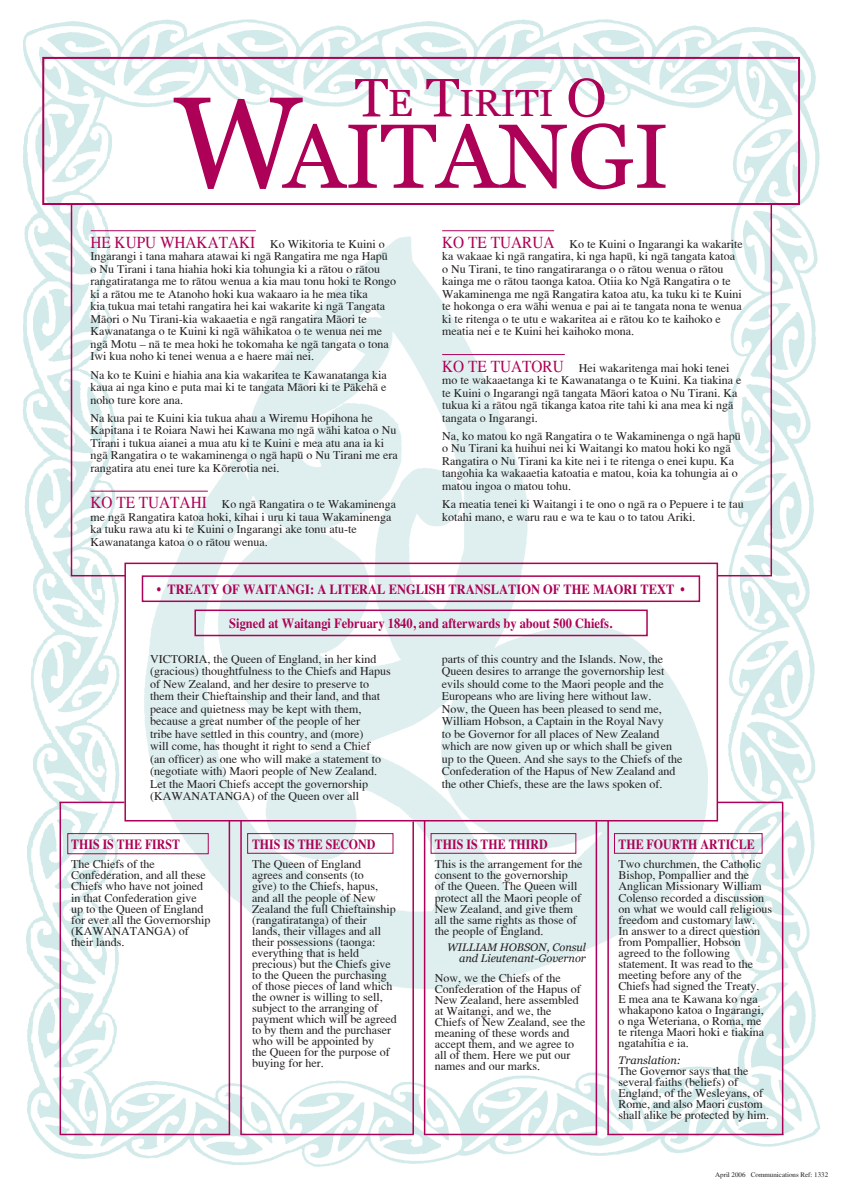
<style>
.page{position:relative;width:842px;height:1191px;background:#fff}
.page>*{position:absolute;margin:0;border:0;box-sizing:border-box;transform-origin:0 0}
.t1{font:91px "Georgia";color:#ac0157}
.t2{font:37.8px "Georgia";color:#ac0157}
.t3{font:700 14px "Hi Manokalanipo";color:#ac0157;scale:.89 1}
.t4{font:700 14px "Hi Manokalanipo";color:#ac0157;scale:.85 1}
.t5{font:12px/11px "Hi Manokalanipo Roman";color:#231f20}
.t6{font:italic 11px/11px "Georgia";color:#231f20;text-align:right}
.t7{font:7px "Hi Manokalanipo Roman";color:#231f20}
.s1{font-size:54px}
.s2{font-size:130px}
.s3{font-size:17px;color:#ac0157}
</style>
<div class="page">
<img style="left:22px;top:19px;width:799px;height:1148px">
<div style="left:124px;top:562px;width:594px;height:259px;border:2px solid #ac0157"></div>
<div style="left:142px;top:575px;width:558px;height:27px;border:2px solid #ac0157"></div>
<div style="left:194px;top:609px;width:454px;height:27px;border:2px solid #ac0157"></div>
<hr style="left:71px;top:204px;width:1px;height:372px;background:#ac0157">
<hr style="left:71px;top:575px;width:54px;height:1px;background:#ac0157">
<hr style="left:770px;top:203px;width:2px;height:373px;background:#ac0157">
<hr style="left:717px;top:575px;width:55px;height:1px;background:#ac0157">
<hr style="left:60px;top:801px;width:64px;height:2px;background:#ac0157">
<hr style="left:60px;top:802px;width:1px;height:332px;background:#ac0157">
<hr style="left:60px;top:1133px;width:170px;height:2px;background:#ac0157">
<hr style="left:229px;top:820px;width:1px;height:314px;background:#ac0157">
<hr style="left:240px;top:820px;width:2px;height:314px;background:#ac0157">
<hr style="left:412px;top:821px;width:2px;height:313px;background:#ac0157">
<hr style="left:424px;top:820px;width:1px;height:314px;background:#ac0157">
<hr style="left:596px;top:821px;width:1px;height:313px;background:#ac0157">
<hr style="left:240px;top:1133px;width:174px;height:2px;background:#ac0157">
<hr style="left:424px;top:1133px;width:173px;height:2px;background:#ac0157">
<hr style="left:717px;top:801px;width:66px;height:2px;background:#ac0157">
<hr style="left:607px;top:820px;width:2px;height:314px;background:#ac0157">
<hr style="left:782px;top:802px;width:1px;height:332px;background:#ac0157">
<hr style="left:607px;top:1133px;width:176px;height:2px;background:#ac0157">
<hr style="left:91px;top:230px;width:165px;height:1px;background:#ac0157">
<hr style="left:90px;top:491px;width:118px;height:1px;background:#ac0157">
<hr style="left:442px;top:230px;width:112px;height:1px;background:#ac0157">
<hr style="left:442px;top:354px;width:123px;height:1px;background:#ac0157">
<div style="left:42px;top:57px;width:758px;height:148px;border:2px solid #ac0157"></div>
<div style="left:67px;top:833px;width:142px;height:21px;border:1px solid #ac0157"></div>
<div style="left:247px;top:833px;width:146px;height:20px;border:1px solid #ac0157"></div>
<div style="left:431px;top:833px;width:145px;height:20px;border:1px solid #ac0157"></div>
<div style="left:614px;top:833px;width:149px;height:20px;border:1px solid #ac0157"></div>
<h2 class="t2" style="left:355px;top:82px;width:253px"><span class="s1">T</span>E <span class="s1">T</span>IRITI <span class="s1">O</span></h2>
<h1 class="t1" style="left:174px;top:105px;width:497px"><span class="s2">W</span>AITANGI</h1>
<p class="t5" style="left:90px;top:237px;width:307px;line-height:12.5px"><span class="s3">HE KUPU WHAKATAKI</span> Ko Wikitoria te Kuini o Ingarangi i tana mahara atawai ki ngä Rangatira me nga Hapü o Nu Tirani i tana hiahia hoki kia tohungia ki a rätou o rätou rangatiratanga me to rätou wenua a kia mau tonu hoki te Rongo ki a rätou me te Atanoho hoki kua wakaaro ia he mea tika<br>kia tukua mai tetahi rangatira hei kai wakarite ki ngä Tangata Mäori o Nu Tirani-kia wakaaetia e ngä rangatira Mäori te Kawanatanga o te Kuini ki ngä wähikatoa o te wenua nei me ngä Motu – nä te mea hoki he tokomaha ke ngä tangata o tona Iwi kua noho ki tenei wenua a e haere mai nei.</p>
<p class="t5" style="left:90px;top:368px;width:298px;line-height:12.5px;text-align:justify">Na ko te Kuini e hiahia ana kia wakaritea te Kawanatanga kia kaua ai nga kino e puta mai ki te tangata Mäori ki te Päkehä e noho ture kore ana.</p>
<p class="t5" style="left:90px;top:411px;width:309px;line-height:12.5px">Na kua pai te Kuini kia tukua ahau a Wiremu Hopihona he Kapitana i te Roiara Nawi hei Kawana mo ngä wähi katoa o Nu Tirani i tukua aianei a mua atu ki te Kuini e mea atu ana ia ki ngä Rangatira o te wakaminenga o ngä hapü o Nu Tirani me era rangatira atu enei ture ka Körerotia nei.</p>
<p class="t5" style="left:90px;top:498px;width:307px;line-height:12.5px"><span class="s3">KO TE TUATAHI</span> Ko ngä Rangatira o te Wakaminenga me ngä Rangatira katoa hoki, kihai i uru ki taua Wakaminenga ka tuku rawa atu ki te Kuini o Ingarangi ake tonu atu-te Kawanatanga katoa o o rätou wenua.</p>
<p class="t5" style="left:442px;top:237px;width:302px;line-height:12.5px"><span class="s3">KO TE TUARUA</span> Ko te Kuini o Ingarangi ka wakarite ka wakaae ki ngä rangatira, ki nga hapü, ki ngä tangata katoa o Nu Tirani, te tino rangatiraranga o o rätou wenua o rätou kainga me o rätou taonga katoa. Otiia ko Ngä Rangatira o te Wakaminenga me ngä Rangatira katoa atu, ka tuku ki te Kuini te hokonga o era wähi wenua e pai ai te tangata nona te wenua ki te ritenga o te utu e wakaritea ai e rätou ko te kaihoko e meatia nei e te Kuini hei kaihoko mona.</p>
<p class="t5" style="left:442px;top:361px;width:301px;line-height:12.5px"><span class="s3">KO TE TUATORU</span> Hei wakaritenga mai hoki tenei mo te wakaaetanga ki te Kawanatanga o te Kuini. Ka tiakina e te Kuini o Ingarangi ngä tangata Mäori katoa o Nu Tirani. Ka tukua ki a rätou ngä tikanga katoa rite tahi ki ana mea ki ngä tangata o Ingarangi.</p>
<p class="t5" style="left:442px;top:429px;width:300px;line-height:12.5px">Na, ko matou ko ngä Rangatira o te Wakaminenga o ngä hapü o Nu Tirani ka huihui nei ki Waitangi ko matou hoki ko ngä Rangatira o Nu Tirani ka kite nei i te ritenga o enei kupu. Ka tangohia ka wakaaetia katoatia e matou, koia ka tohungia ai o matou ingoa o matou tohu.</p>
<p class="t5" style="left:442px;top:498px;width:303px;line-height:12.5px">Ka meatia tenei ki Waitangi i te ono o ngä ra o Pepuere i te tau kotahi mano, e waru rau e wa te kau o to tatou Ariki.</p>
<p class="t3" style="left:157px;top:581px;width:595px">• TREATY OF WAITANGI: A LITERAL ENGLISH TRANSLATION OF THE MAORI TEXT •</p>
<p class="t3" style="left:229px;top:614px;width:432px">Signed at Waitangi February 1840, and afterwards by about 500 Chiefs.</p>
<p class="t5" style="left:150px;top:652px;width:242px;line-height:12.5px">VICTORIA, the Queen of England, in her kind (gracious) thoughtfulness to the Chiefs and Hapus of New Zealand, and her desire to preserve to them their Chieftainship and their land, and that peace and quietness may be kept with them, because a great number of the people of her<br>tribe have settled in this country, and (more)<br>will come, has thought it right to send a Chief<br>(an officer) as one who will make a statement to (negotiate with) Maori people of New Zealand.<br>Let the Maori Chiefs accept the governorship (KAWANATANGA) of the Queen over all</p>
<p class="t5" style="left:442px;top:652px;width:242px;line-height:12.5px">parts of this country and the Islands. Now, the Queen desires to arrange the governorship lest evils should come to the Maori people and the Europeans who are living here without law.<br>Now, the Queen has been pleased to send me, William Hobson, a Captain in the Royal Navy<br>to be Governor for all places of New Zealand which are now given up or which shall be given up to the Queen. And she says to the Chiefs of the Confederation of the Hapus of New Zealand and the other Chiefs, these are the laws spoken of.</p>
<p class="t4" style="left:71px;top:835px;width:129px">THIS IS THE FIRST</p>
<p class="t5" style="left:71px;top:859px;width:141px">The Chiefs of the<br>Confederation, and all these<br>Chiefs who have not joined in that Confederation give up to the Queen of England for ever all the Governorship (KAWANATANGA) of their lands.</p>
<p class="t4" style="left:252px;top:835px;width:147px">THIS IS THE SECOND</p>
<p class="t5" style="left:252px;top:859px;width:146px">The Queen of England<br>agrees and consents (to<br>give) to the Chiefs, hapus, and all the people of New<br>Zealand the full Chieftainship (rangatiratanga) of their lands, their villages and all their possessions (taonga: everything that is held precious) but the Chiefs give to the Queen the purchasing of those pieces of land which the owner is willing to sell, subject to the arranging of payment which will be agreed to by them and the purchaser who will be appointed by<br>the Queen for the purpose of buying for her.</p>
<p class="t4" style="left:435px;top:835px;width:134px">THIS IS THE THIRD</p>
<p class="t5" style="left:435px;top:859px;width:149px">This is the arrangement for the consent to the governorship<br>of the Queen. The Queen will protect all the Maori people of<br>New Zealand, and give them all the same rights as those of the people of England.</p>
<p class="t6" style="left:447px;top:941px;width:140px">WILLIAM HOBSON, Consul and Lieutenant-Governor</p>
<p class="t5" style="left:435px;top:972px;width:152px">Now, we the Chiefs of the<br>Confederation of the Hapus of<br>New Zealand, here assembled at Waitangi, and we, the<br>Chiefs of New Zealand, see the meaning of these words and accept them, and we agree to all of them. Here we put our names and our marks.</p>
<p class="t4" style="left:618px;top:835px;width:162px">THE FOURTH ARTICLE</p>
<p class="t5" style="left:618px;top:859px;width:155px">Two churchmen, the Catholic<br>Bishop, Pompallier and the<br>Anglican Missionary William<br>Colenso recorded a discussion on what we would call religious freedom and customary law.<br>In answer to a direct question from Pompallier, Hobson agreed to the following statement. It was read to the meeting before any of the<br>Chiefs had signed the Treaty.</p>
<p class="t5" style="left:618px;top:993px;width:147px">E mea ana te Kawana ko nga whakapono katoa o Ingarangi, o nga Weteriana, o Roma, me te ritenga Maori hoki e tiakina ngatahitia e ia.</p>
<p class="t6" style="left:618px;top:1054px;width:64px">Translation:</p>
<p class="t5" style="left:618px;top:1065px;width:152px">The Governor says that the several faiths (beliefs) of<br>England, of the Wesleyans, of<br>Rome, and also Maori custom shall alike be protected by him.</p>
<p class="t7" style="left:715px;top:1170px;width:115px">April 2006 Communications Ref: 1332</p>
</div>
